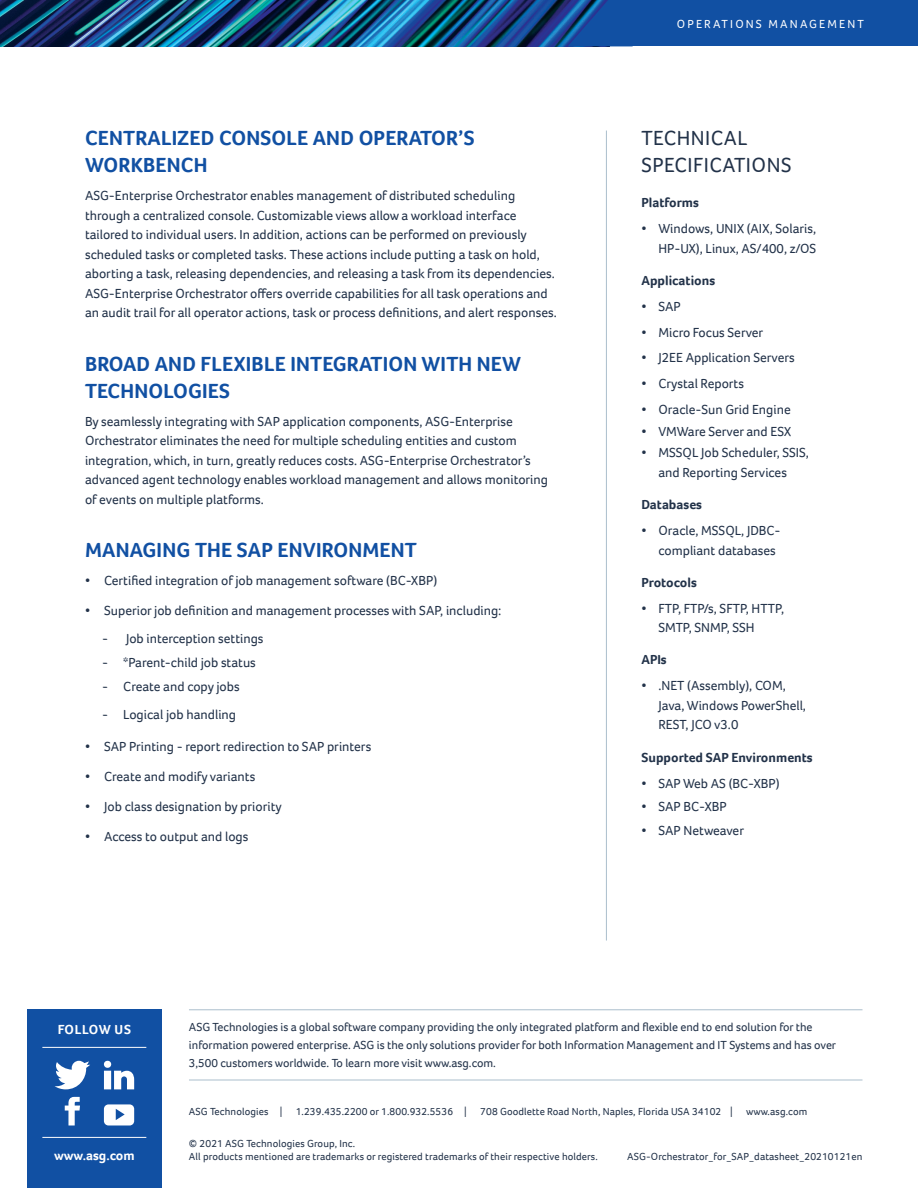
<style>
.page{position:relative;width:918px;height:1188px;background:#fff}
.page>*{position:absolute;margin:0;border:0;box-sizing:border-box;transform-origin:0 0}
.paragraph_header{font:700 21px/27px "Foco";letter-spacing:.01em;color:#1150a3}
.right_margin_header{font:21px/27px "Foco";letter-spacing:.025em;color:#223249}
.body_primary{font:13.5px/19.5px "Foco";color:#223249}
.right_margin_body{font:700 13.5px "Foco";color:#223249}
.t1{font:700 13.5px "Foco";color:#fff}
.t2{font:700 13.5px "Foco";letter-spacing:.04em;color:#fff}
.t3{font:12px/18px "Foco";color:#223249}
.t4{font:12px "Foco";letter-spacing:.18em;color:#fff}
.t5{font:10.5px/13.5px "Foco";letter-spacing:.01em;color:#223249}
</style>
<div class="page">
<div style="left:0;top:0;width:918px;height:46px;background:#1150a3"></div>
<hr style="left:606px;top:131px;width:1px;height:810px;background:#aabecc">
<img style="left:0;top:0;width:568px;height:46px">
<hr style="left:189px;top:1009px;width:674px;height:1px;background:#aabecc">
<hr style="left:189px;top:1080px;width:674px;height:1px;background:#aabecc">
<div style="left:27px;top:1009px;width:135px;height:179px;background:#1150a3"></div>
<hr style="left:42px;top:1047px;width:104px;height:1px;background:#fff">
<hr style="left:42px;top:1137px;width:104px;height:1px;background:#fff">
<svg style="left:65px;top:1097px;width:15px;height:28px"></svg>
<svg style="left:55px;top:1061px;width:35px;height:28px"></svg>
<svg style="left:104px;top:1104px;width:30px;height:21px"></svg>
<svg style="left:104px;top:1061px;width:30px;height:28px"></svg>
<svg style="left:568px;top:0;width:40px;height:46px"></svg>
<p class="paragraph_header" style="left:85px;top:125px;width:391px">CENTRALIZED CONSOLE AND OPERATOR’S<br>WORKBENCH</p>
<p class="body_primary" style="left:85px;top:186px;width:473px">ASG-Enterprise Orchestrator enables management of distributed scheduling through a centralized console. Customizable views allow a workload interface tailored to individual users. In addition, actions can be performed on previously scheduled tasks or completed tasks. These actions include putting a task on hold, aborting a task, releasing dependencies, and releasing a task from its dependencies.<br>ASG-Enterprise Orchestrator offers override capabilities for all task operations and an audit trail for all operator actions, task or process definitions, and alert responses.</p>
<p class="paragraph_header" style="left:85px;top:350px;width:438px">BROAD AND FLEXIBLE INTEGRATION WITH NEW<br>TECHNOLOGIES</p>
<p class="body_primary" style="left:85px;top:411px;width:465px">By seamlessly integrating with SAP application components, ASG-Enterprise Orchestrator eliminates the need for multiple scheduling entities and custom integration, which, in turn, greatly reduces costs. ASG-Enterprise Orchestrator’s advanced agent technology enables workload management and allows monitoring of events on multiple platforms.</p>
<p class="paragraph_header" style="left:85px;top:536px;width:333px">MANAGING THE SAP ENVIRONMENT</p>
<p class="body_primary" style="left:85px;top:571px;width:354px">• Certified integration of job management software (BC-XBP)</p>
<p class="body_primary" style="left:85px;top:601px;width:418px">• Superior job definition and management processes with SAP, including:</p>
<p class="body_primary" style="left:102px;top:629px;width:163px">- Job interception settings</p>
<p class="body_primary" style="left:102px;top:652px;width:155px">- *Parent-child job status</p>
<p class="body_primary" style="left:102px;top:676px;width:139px">- Create and copy jobs</p>
<p class="body_primary" style="left:102px;top:704px;width:136px">- Logical job handling</p>
<p class="body_primary" style="left:85px;top:736px;width:288px">• SAP Printing - report redirection to SAP printers</p>
<p class="body_primary" style="left:85px;top:767px;width:172px">• Create and modify variants</p>
<p class="body_primary" style="left:85px;top:797px;width:198px">• Job class designation by priority</p>
<p class="body_primary" style="left:85px;top:827px;width:165px">• Access to output and logs</p>
<p class="t4" style="left:677px;top:16px;width:189px">OPERATIONS MANAGEMENT</p>
<p class="right_margin_header" style="left:641px;top:125px;width:152px">TECHNICAL<br>SPECIFICATIONS</p>
<p class="right_margin_body" style="left:641px;top:194px;width:59px">Platforms</p>
<p class="body_primary" style="left:641px;top:219px;width:176px;text-align:right">• Windows, UNIX (AIX, Solaris,<br>HP-UX), Linux, AS/400, z/OS</p>
<p class="right_margin_body" style="left:641px;top:271px;width:75px">Applications</p>
<p class="body_primary" style="left:641px;top:296px;width:41px">• SAP</p>
<p class="body_primary" style="left:641px;top:322px;width:123px">• Micro Focus Server</p>
<p class="body_primary" style="left:641px;top:348px;width:155px">• J2EE Application Servers</p>
<p class="body_primary" style="left:641px;top:374px;width:104px">• Crystal Reports</p>
<p class="body_primary" style="left:641px;top:400px;width:151px">• Oracle-Sun Grid Engine</p>
<p class="body_primary" style="left:641px;top:421px;width:151px">• VMWare Server and ESX</p>
<p class="body_primary" style="left:641px;top:443px;width:169px;text-align:center">• MSSQL Job Scheduler, SSIS, and Reporting Services</p>
<p class="right_margin_body" style="left:641px;top:496px;width:62px">Databases</p>
<p class="body_primary" style="left:658px;top:521px;width:124px;text-indent:-17px">• Oracle, MSSQL, JDBC&shy;compliant databases</p>
<p class="right_margin_body" style="left:641px;top:573px;width:57px">Protocols</p>
<p class="body_primary" style="left:658px;top:598px;width:127px;text-indent:-17px">• FTP, FTP/s, SFTP, HTTP,<br>SMTP, SNMP, SSH</p>
<p class="right_margin_body" style="left:641px;top:651px;width:27px">APIs</p>
<p class="body_primary" style="left:658px;top:676px;width:149px;text-indent:-17px">• .NET (Assembly), COM,<br>Java, Windows PowerShell,<br>REST, JCO v3.0</p>
<p class="right_margin_body" style="left:641px;top:748px;width:173px">Supported SAP Environments</p>
<p class="body_primary" style="left:641px;top:773px;width:140px">• SAP Web AS (BC-XBP)</p>
<p class="body_primary" style="left:641px;top:797px;width:87px">• SAP BC-XBP</p>
<p class="body_primary" style="left:641px;top:821px;width:104px">• SAP Netweaver</p>
<p class="t2" style="left:58px;top:1021px;width:75px">FOLLOW US</p>
<p class="t1" style="left:54px;top:1147px;width:82px">www.asg.com</p>
<p class="t3" style="left:189px;top:1018px;width:649px">ASG Technologies is a global software company providing the only integrated platform and flexible end to end solution for the information powered enterprise. ASG is the only solutions provider for both Information Management and IT Systems and has over<br>3,500 customers worldwide. To learn more visit www.asg.com.</p>
<p class="t5" style="left:189px;top:1105px;width:95px">ASG Technologies |</p>
<p class="t5" style="left:296px;top:1105px;width:173px">1.239.435.2200 or 1.800.932.5536 |</p>
<p class="t5" style="left:480px;top:1105px;width:329px">708 Goodlette Road North, Naples, Florida USA 34102 | www.asg.com</p>
<p class="t5" style="left:189px;top:1136px;width:410px">© 2021 ASG Technologies Group, Inc.<br>All products mentioned are trademarks or registered trademarks of their respective holders.</p>
<p class="t5" style="left:627px;top:1150px;width:237px">ASG-Orchestrator_for_SAP_datasheet_20210121en</p>
</div>
